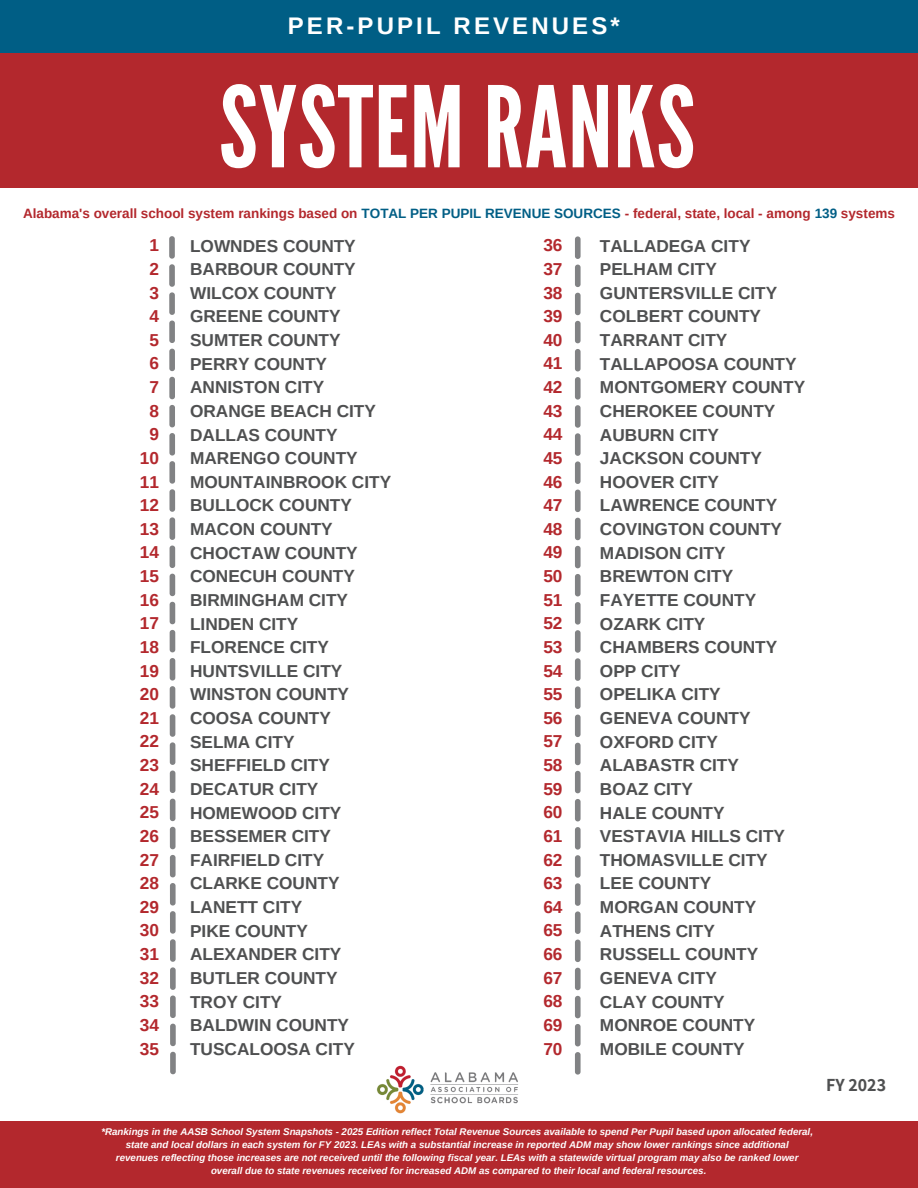
<style>
.page{position:relative;width:918px;height:1188px;background:#fff}
.page>*{position:absolute;margin:0;border:0;box-sizing:border-box;transform-origin:0 0}
.t1{font:112.05px "League Gothic";letter-spacing:.01em;color:#fff}
.t2{font:700 24px "Liberation Sans";letter-spacing:.13em;color:#fff}
.t3{font:700 18px "Assistant";color:#4f5051}
.t4{font:700 17.25px/23.7px "Arimo";color:#4f5051}
.t5{font:700 17.25px/23.7px "Arimo";color:#b3282d;text-align:justify}
.t6{font:700 13.5px "Arimo";color:#b3282d}
.t7{font:italic 700 9.75px "Arimo";color:#fff}
.s1{color:#005e85}
</style>
<div class="page">
<div style="left:0;top:0;width:918px;height:188px;background:#b3282d"></div>
<img style="left:376px;top:1065px;width:143px;height:49px">
<div style="left:0;top:1121px;width:918px;height:67px;background:#b3282d"></div>
<div style="left:0;top:0;width:918px;height:53px;background:#005e85"></div>
<svg style="left:575px;top:236px;width:6px;height:839px"></svg>
<svg style="left:169px;top:236px;width:7px;height:838px"></svg>
<p class="t2" style="left:288px;top:13px;width:334px">PER-PUPIL REVENUES*</p>
<h3 class="t1" style="left:219px;top:63px;width:477px">SYSTEM RANKS</h3>
<h3 class="t6" style="left:23px;top:206px;width:873px">Alabama's overall school system rankings based on <span class="s1">TOTAL PER PUPIL REVENUE SOURCES</span> - federal, state, local - among <span class="s1">139</span> systems</h3>
<h2 class="t4" style="left:190px;top:234px;width:203px">LOWNDES COUNTY<br>BARBOUR COUNTY<br>WILCOX COUNTY<br>GREENE COUNTY<br>SUMTER COUNTY<br>PERRY COUNTY<br>ANNISTON CITY<br>ORANGE BEACH CITY<br>DALLAS COUNTY<br>MARENGO COUNTY<br>MOUNTAINBROOK CITY<br>BULLOCK COUNTY<br>MACON COUNTY<br>CHOCTAW COUNTY<br>CONECUH COUNTY<br>BIRMINGHAM CITY<br>LINDEN CITY<br>FLORENCE CITY<br>HUNTSVILLE CITY<br>WINSTON COUNTY<br>COOSA COUNTY<br>SELMA CITY<br>SHEFFIELD CITY<br>DECATUR CITY<br>HOMEWOOD CITY<br>BESSEMER CITY<br>FAIRFIELD CITY<br>CLARKE COUNTY<br>LANETT CITY<br>PIKE COUNTY<br>ALEXANDER CITY<br>BUTLER COUNTY<br>TROY CITY<br>BALDWIN COUNTY<br>TUSCALOOSA CITY</h2>
<p class="t5" style="left:543px;top:233px;width:21px">36<br>37<br>38<br>39<br>40<br>41<br>42<br>43<br>44<br>45<br>46<br>47<br>48<br>49<br>50<br>51<br>52<br>53<br>54<br>55<br>56<br>57<br>58<br>59<br>60<br>61<br>62<br>63<br>64<br>65<br>66<br>67<br>68<br>69<br>70</p>
<h1 class="t5" style="left:140px;top:234px;width:21px;text-align:center">1<br>2<br>3<br>4<br>5<br>6<br>7<br>8<br>9<br>10<br>11<br>12<br>13<br>14<br>15<br>16<br>17<br>18<br>19<br>20<br>21<br>22<br>23<br>24<br>25<br>26<br>27<br>28<br>29<br>30<br>31<br>32<br>33<br>34<br>35</h1>
<h4 class="t4" style="left:600px;top:234px;width:207px">TALLADEGA CITY<br>PELHAM CITY<br>GUNTERSVILLE CITY<br>COLBERT COUNTY<br>TARRANT CITY<br>TALLAPOOSA COUNTY<br>MONTGOMERY COUNTY<br>CHEROKEE COUNTY<br>AUBURN CITY<br>JACKSON COUNTY<br>HOOVER CITY<br>LAWRENCE COUNTY<br>COVINGTON COUNTY<br>MADISON CITY<br>BREWTON CITY<br>FAYETTE COUNTY<br>OZARK CITY<br>CHAMBERS COUNTY<br>OPP CITY<br>OPELIKA CITY<br>GENEVA COUNTY<br>OXFORD CITY<br>ALABASTR CITY<br>BOAZ CITY<br>HALE COUNTY<br>VESTAVIA HILLS CITY<br>THOMASVILLE CITY<br>LEE COUNTY<br>MORGAN COUNTY<br>ATHENS CITY<br>RUSSELL COUNTY<br>GENEVA CITY<br>CLAY COUNTY<br>MONROE COUNTY<br>MOBILE COUNTY</h4>
<h3 class="t7" style="left:101px;top:1126px;width:713px">*Rankings in the AASB School System Snapshots - 2025 Edition reflect Total Revenue Sources available to spend Per Pupil based upon allocated federal,</h3>
<p class="t7" style="left:126px;top:1139px;width:665px">state and local dollars in each system for FY 2023. LEAs with a substantial increase in reported ADM may show lower rankings since additional</p>
<p class="t7" style="left:116px;top:1152px;width:684px">revenues reflecting those increases are not received until the following fiscal year. LEAs with a statewide virtual program may also be ranked lower</p>
<h3 class="t7" style="left:211px;top:1165px;width:497px">overall due to state revenues received for increased ADM as compared to their local and federal resources.</h3>
<h3 class="t3" style="left:826px;top:1073px;width:61px">FY 2023</h3>
</div>
